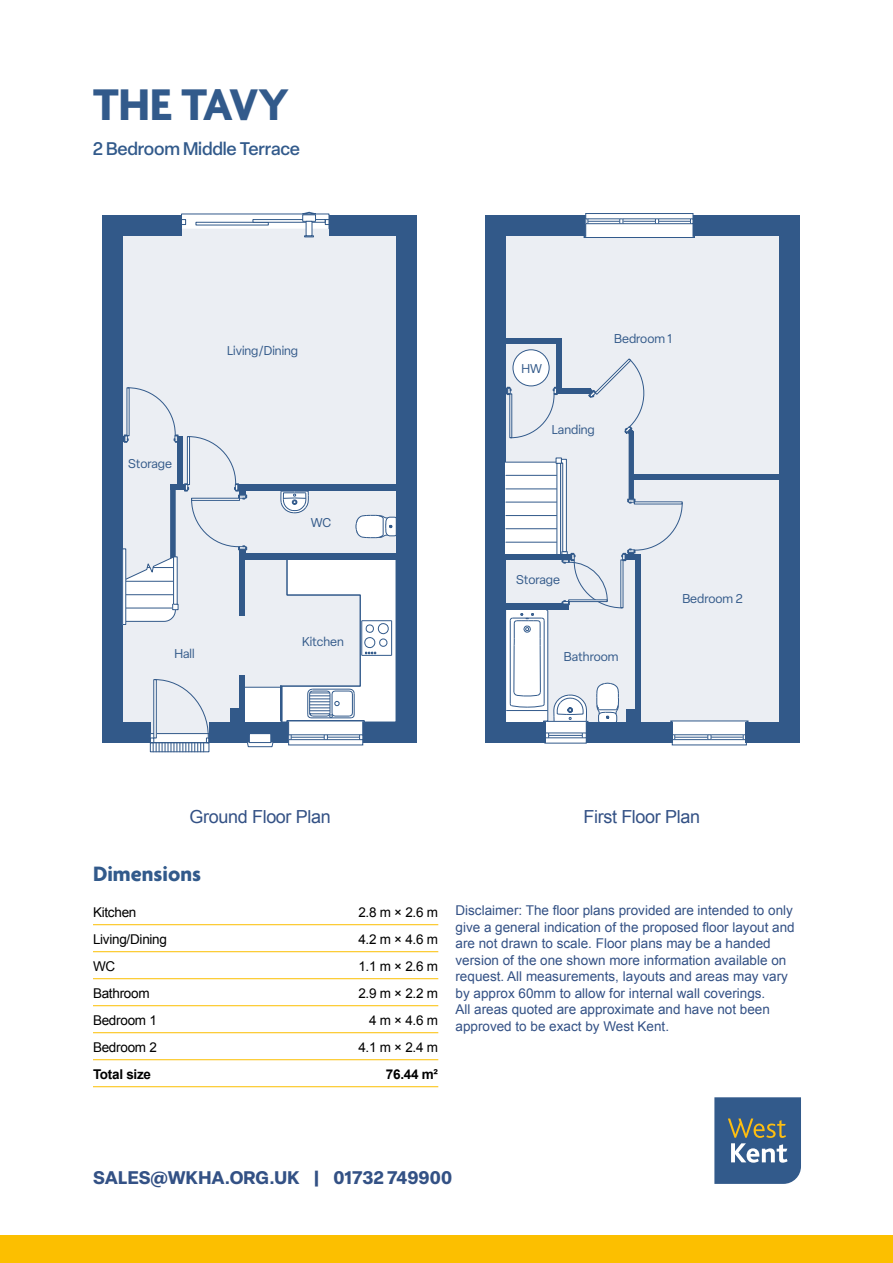
<style>
.page{position:relative;width:893px;height:1263px;background:#fff}
.page>*{position:absolute;margin:0;border:0;box-sizing:border-box;transform-origin:0 0}
.t1{font:700 48px "Agenda";letter-spacing:-.01em;color:#325a8b}
.t2{font:700 22.5px "Agenda";color:#325a8b}
.t3{font:700 18px "Elza";letter-spacing:.01em;color:#335185}
.t4{font:18px "Arial";letter-spacing:-.02em;color:#335185}
.t5{font:500 18px "Elza";letter-spacing:-.01em;color:#325a8b}
.t6{font:13.5px/16.5px "Arial";color:#335185}
.t7{font:13.5px "Arial";letter-spacing:-.02em;color:#000}
.t8{font:700 13.5px "Arial";letter-spacing:-.02em;color:#000}
.t9{font:12.6px "Elza";color:#325989}
</style>
<div class="page">
<hr style="left:93px;top:924px;width:345px;height:1px;background:#fcbf00">
<hr style="left:93px;top:951px;width:345px;height:1px;background:#fcbf00">
<hr style="left:93px;top:978px;width:345px;height:1px;background:#fcbf00">
<hr style="left:93px;top:1005px;width:345px;height:1px;background:#fcbf00">
<hr style="left:93px;top:1032px;width:345px;height:1px;background:#fcbf00">
<hr style="left:93px;top:1059px;width:345px;height:1px;background:#fcbf00">
<hr style="left:93px;top:1086px;width:345px;height:1px;background:#fcbf00">
<div style="left:499px;top:226px;width:287px;height:505px;background:#ebeef3"></div>
<div style="left:486px;top:215px;width:20px;height:528px;background:#325989"></div>
<div style="left:779px;top:215px;width:21px;height:528px;background:#325989"></div>
<div style="left:692px;top:215px;width:94px;height:21px;background:#325989"></div>
<div style="left:499px;top:215px;width:87px;height:21px;background:#325989"></div>
<div style="left:746px;top:722px;width:40px;height:21px;background:#325989"></div>
<div style="left:501px;top:339px;width:60px;height:5px;background:#325989"></div>
<div style="left:556px;top:340px;width:5px;height:54px;background:#325989"></div>
<div style="left:632px;top:474px;width:154px;height:5px;background:#325989"></div>
<svg style="left:583px;top:213px;width:112px;height:25px"></svg>
<hr style="left:659px;top:221px;width:31px;height:1px;background:#325a8b">
<hr style="left:623px;top:221px;width:32px;height:1px;background:#325a8b">
<hr style="left:588px;top:221px;width:32px;height:1px;background:#325a8b">
<svg style="left:505px;top:358px;width:244px;height:388px"></svg>
<hr style="left:505px;top:462px;width:51px;height:1px;background:#325a8b">
<hr style="left:506px;top:475px;width:51px;height:1px;background:#325a8b">
<hr style="left:506px;top:489px;width:51px;height:1px;background:#325a8b">
<hr style="left:506px;top:502px;width:51px;height:1px;background:#325a8b">
<hr style="left:506px;top:515px;width:51px;height:1px;background:#325a8b">
<hr style="left:506px;top:528px;width:51px;height:1px;background:#325a8b">
<hr style="left:506px;top:542px;width:51px;height:1px;background:#325a8b">
<div style="left:498px;top:554px;width:74px;height:6px;background:#325989"></div>
<div style="left:513px;top:350px;width:36px;height:36px;background:#fff;border-radius:50%"></div>
<div style="left:513px;top:349px;width:36px;height:37px;border:1px solid #325a8b;border-radius:50%"></div>
<div style="left:116px;top:224px;width:287px;height:513px;background:#ebeef3"></div>
<svg style="left:281px;top:491px;width:28px;height:22px"></svg>
<svg style="left:356px;top:515px;width:40px;height:23px"></svg>
<div style="left:329px;top:215px;width:77px;height:21px;background:#325989"></div>
<div style="left:102px;top:215px;width:21px;height:528px;background:#325989"></div>
<div style="left:396px;top:215px;width:21px;height:528px;background:#325989"></div>
<div style="left:113px;top:215px;width:69px;height:21px;background:#325989"></div>
<div style="left:113px;top:722px;width:38px;height:21px;background:#325989"></div>
<div style="left:209px;top:722px;width:80px;height:21px;background:#325989"></div>
<div style="left:239px;top:485px;width:164px;height:6px;background:#325989"></div>
<div style="left:170px;top:485px;width:15px;height:5px;background:#325989"></div>
<div style="left:177px;top:436px;width:5px;height:51px;background:#325989"></div>
<div style="left:239px;top:549px;width:7px;height:11px;background:#325989"></div>
<div style="left:239px;top:556px;width:6px;height:60px;background:#325989"></div>
<div style="left:239px;top:675px;width:6px;height:55px;background:#325989"></div>
<div style="left:230px;top:708px;width:12px;height:15px;background:#325989"></div>
<div style="left:242px;top:553px;width:160px;height:7px;background:#325989"></div>
<svg style="left:150px;top:679px;width:59px;height:73px"></svg>
<svg style="left:181px;top:214px;width:148px;height:15px"></svg>
<div style="left:196px;top:222px;width:73px;height:3px;border:1px solid #325a8b"></div>
<div style="left:253px;top:219px;width:73px;height:4px;border:1px solid #325a8b"></div>
<div style="left:325px;top:219px;width:7px;height:6px;border:1px solid #325989"></div>
<div style="left:179px;top:219px;width:7px;height:6px;border:1px solid #325989"></div>
<svg style="left:297px;top:212px;width:24px;height:2px"></svg>
<svg style="left:304px;top:235px;width:10px;height:2px"></svg>
<div style="left:303px;top:215px;width:12px;height:6px;background:#fff"></div>
<div style="left:302px;top:214px;width:14px;height:8px;border:1px solid #325a8b"></div>
<div style="left:306px;top:221px;width:6px;height:15px;background:#fff"></div>
<div style="left:306px;top:221px;width:6px;height:15px;border:1px solid #325a8b"></div>
<svg style="left:245px;top:560px;width:151px;height:187px"></svg>
<hr style="left:291px;top:737px;width:33px;height:1px;background:#325a8b">
<hr style="left:327px;top:737px;width:32px;height:1px;background:#325a8b">
<svg style="left:126px;top:490px;width:52px;height:132px"></svg>
<div style="left:173px;top:556px;width:4px;height:49px;border:1px solid #325a8b"></div>
<div style="left:122px;top:548px;width:4px;height:77px;border:1px solid #325a8b"></div>
<svg style="left:123px;top:387px;width:55px;height:56px"></svg>
<svg style="left:184px;top:436px;width:63px;height:114px"></svg>
<div style="left:0;top:1235px;width:893px;height:28px;background:#fcbf00"></div>
<svg style="left:714px;top:1097px;width:87px;height:87px;background:#4b6c8f"></svg>
<h1 class="t1" style="left:93px;top:75px;width:197px">THE TAVY</h1>
<h3 class="t5" style="left:93px;top:136px;width:208px">2 Bedroom Middle Terrace</h3>
<p class="t9" style="left:128px;top:455px;width:45px">Storage</p>
<p class="t9" style="left:227px;top:342px;width:73px">Living/Dining</p>
<p class="t9" style="left:311px;top:514px;width:22px">WC</p>
<p class="t9" style="left:174px;top:645px;width:22px">Hall</p>
<p class="t9" style="left:302px;top:633px;width:43px">Kitchen</p>
<p class="t9" style="left:522px;top:360px;width:22px">HW</p>
<p class="t9" style="left:552px;top:421px;width:44px">Landing</p>
<p class="t9" style="left:614px;top:330px;width:59px">Bedroom 1</p>
<p class="t9" style="left:516px;top:571px;width:45px">Storage</p>
<p class="t9" style="left:564px;top:648px;width:56px">Bathroom</p>
<p class="t9" style="left:682px;top:590px;width:62px">Bedroom 2</p>
<p class="t9" style="left:720px;top:590px;width:62px">Bedroom 2</p>
<h3 class="t4" style="left:190px;top:805px;width:143px">Ground Floor Plan</h3>
<h3 class="t4" style="left:583px;top:805px;width:118px">First Floor Plan</h3>
<h2 class="t2" style="left:93px;top:860px;width:109px">Dimensions</h2>
<p class="t7" style="left:93px;top:903px;width:45px">Kitchen</p>
<p class="t7" style="left:358px;top:903px;width:81px">2.8 m × 2.6 m</p>
<p class="t7" style="left:93px;top:930px;width:76px">Living/Dining</p>
<p class="t7" style="left:358px;top:930px;width:81px">4.2 m × 4.6 m</p>
<p class="t7" style="left:93px;top:957px;width:24px">WC</p>
<p class="t7" style="left:358px;top:957px;width:81px">1.1 m × 2.6 m</p>
<p class="t7" style="left:93px;top:984px;width:58px">Bathroom</p>
<p class="t7" style="left:358px;top:984px;width:81px">2.9 m × 2.2 m</p>
<p class="t7" style="left:93px;top:1011px;width:65px">Bedroom 1</p>
<p class="t7" style="left:369px;top:1011px;width:70px">4 m × 4.6 m</p>
<p class="t7" style="left:93px;top:1038px;width:65px">Bedroom 2</p>
<p class="t7" style="left:358px;top:1038px;width:81px">4.1 m × 2.4 m</p>
<p class="t8" style="left:93px;top:1065px;width:60px">Total size</p>
<p class="t8" style="left:386px;top:1065px;width:54px">76.44 m²</p>
<p class="t6" style="left:455px;top:902px;width:341px">Disclaimer: The floor plans provided are intended to only give a general indication of the proposed floor layout and are not drawn to scale. Floor plans may be a handed version of the one shown more information available on request. All measurements, layouts and areas may vary by approx 60mm to allow for internal wall coverings.<br>All areas quoted are approximate and have not been approved to be exact by West Kent.</p>
<h3 class="t3" style="left:93px;top:1164px;width:360px">SALES@WKHA.ORG.UK | 01732 749900</h3>
</div>
